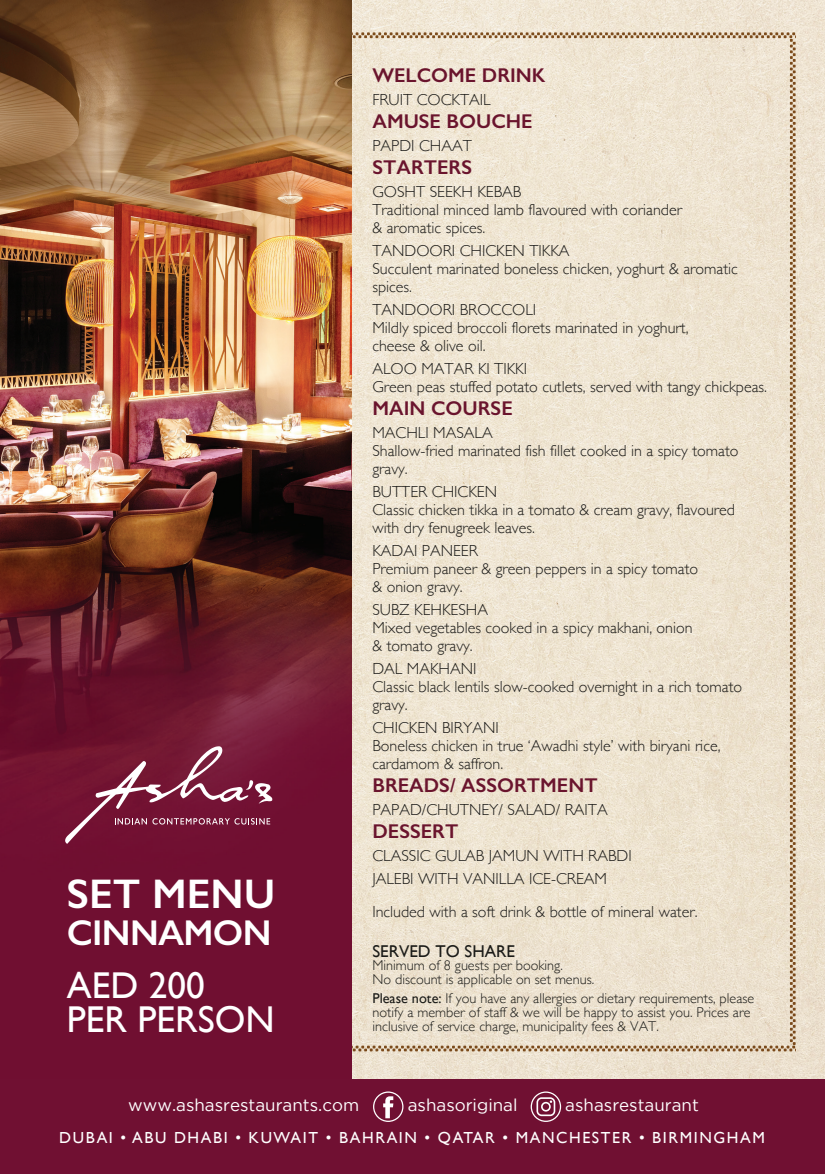
<style>
.page{position:relative;width:825px;height:1174px;background:#fff}
.page>*{position:absolute;margin:0;border:0;box-sizing:border-box;transform-origin:0 0}
.t1{font:600 41.6px "Gill Sans";color:#fff}
.t2{font:37.2px/34px "Gill Sans";color:#fff}
.t3{font:600 36px "Gill Sans";letter-spacing:-.02em;color:#fff}
.t4{font:600 20px "Gill Sans";color:#6a142d}
.t5{font:17px "Gotham";color:#fff}
.t6{font:17px "Gill Sans";color:#1b1b18}
.t7{font:300 16px/18px "Gill Sans";color:#1b1a18}
.t8{font:16px "Gill Sans";letter-spacing:.1em;color:#fff}
.t9{font:300 14.2px/13.6px "Gill Sans";color:#1b1b18}
.s1{font-weight:400}
</style>
<div class="page">
<img style="left:351px;top:0;width:474px;height:1079px">
<img style="left:0;top:0;width:351px;height:1079px">
<div style="left:0;top:1079px;width:825px;height:95px;background:#701032"></div>
<svg style="left:373px;top:1091px;width:30px;height:31px"></svg>
<svg style="left:531px;top:1091px;width:30px;height:31px"></svg>
<img style="left:65px;top:32px;width:731px;height:1019px">
<h1 class="t1" style="left:67px;top:868px;width:210px">SET MENU</h1>
<h3 class="t3" style="left:67px;top:911px;width:206px">CINNAMON</h3>
<h2 class="t2" style="left:67px;top:968px;width:209px">AED 200<br>PER PERSON</h2>
<p class="t4" style="left:372px;top:63px;width:175px">WELCOME DRINK</p>
<p class="t7" style="left:372px;top:90px;width:120px">FRUIT COCKTAIL</p>
<p class="t4" style="left:372px;top:109px;width:162px">AMUSE BOUCHE</p>
<p class="t7" style="left:372px;top:136px;width:101px">PAPDI CHAAT</p>
<p class="t4" style="left:372px;top:155px;width:101px">STARTERS</p>
<p class="t7" style="left:372px;top:182px;width:311px">GOSHT SEEKH KEBAB<br>Traditional minced lamb flavoured with coriander &amp; aromatic spices.</p>
<p class="t7" style="left:372px;top:241px;width:367px">TANDOORI CHICKEN TIKKA<br>Succulent marinated boneless chicken, yoghurt &amp; aromatic spices.</p>
<p class="t7" style="left:372px;top:300px;width:318px">TANDOORI BROCCOLI<br>Mildly spiced broccoli florets marinated in yoghurt, cheese &amp; olive oil.</p>
<p class="t7" style="left:372px;top:359px;width:396px">ALOO MATAR KI TIKKI<br>Green peas stuffed potato cutlets, served with tangy chickpeas.</p>
<p class="t4" style="left:372px;top:396px;width:142px">MAIN COURSE</p>
<p class="t7" style="left:372px;top:423px;width:368px">MACHLI MASALA<br>Shallow-fried marinated fish fillet cooked in a spicy tomato gravy.</p>
<p class="t7" style="left:372px;top:482px;width:364px">BUTTER CHICKEN<br>Classic chicken tikka in a tomato &amp; cream gravy, flavoured with dry fenugreek leaves.</p>
<p class="t7" style="left:372px;top:541px;width:327px">KADAI PANEER<br>Premium paneer &amp; green peppers in a spicy tomato &amp; onion gravy.</p>
<p class="t7" style="left:372px;top:600px;width:322px">SUBZ KEHKESHA<br>Mixed vegetables cooked in a spicy makhani, onion &amp; tomato gravy.</p>
<p class="t7" style="left:372px;top:659px;width:371px">DAL MAKHANI<br>Classic black lentils slow-cooked overnight in a rich tomato gravy.</p>
<p class="t7" style="left:372px;top:718px;width:349px">CHICKEN BIRYANI<br>Boneless chicken in true ‘Awadhi style’ with biryani rice, cardamom &amp; saffron.</p>
<p class="t4" style="left:372px;top:773px;width:227px">BREADS/ ASSORTMENT</p>
<p class="t7" style="left:372px;top:800px;width:237px">PAPAD/CHUTNEY/ SALAD/ RAITA</p>
<p class="t4" style="left:372px;top:819px;width:87px">DESSERT</p>
<p class="t7" style="left:372px;top:843px;width:261px;line-height:23px">CLASSIC GULAB JAMUN WITH RABDI<br>JALEBI WITH VANILLA ICE-CREAM</p>
<p class="t7" style="left:372px;top:902px;width:327px">Included with a soft drink &amp; bottle of mineral water.</p>
<p class="t6" style="left:372px;top:941px;width:144px">SERVED TO SHARE</p>
<p class="t9" style="left:372px;top:958px;width:223px">Minimum of 8 guests per booking.<br>No discount is applicable on set menus.</p>
<p class="t9" style="left:372px;top:991px;width:383px"><span class="s1">Please note:</span> If you have any allergies or dietary requirements, please notify a member of staff &amp; we will be happy to assist you. Prices are inclusive of service charge, municipality fees &amp; VAT.</p>
<p class="t5" style="left:128px;top:1095px;width:233px">www.ashasrestaurants.com</p>
<p class="t5" style="left:408px;top:1095px;width:111px">ashasoriginal</p>
<p class="t5" style="left:565px;top:1095px;width:135px">ashasrestaurant</p>
<p class="t8" style="left:59px;top:1128px;width:707px">DUBAI • ABU DHABI • KUWAIT • BAHRAIN • QATAR • MANCHESTER • BIRMINGHAM</p>
</div>
